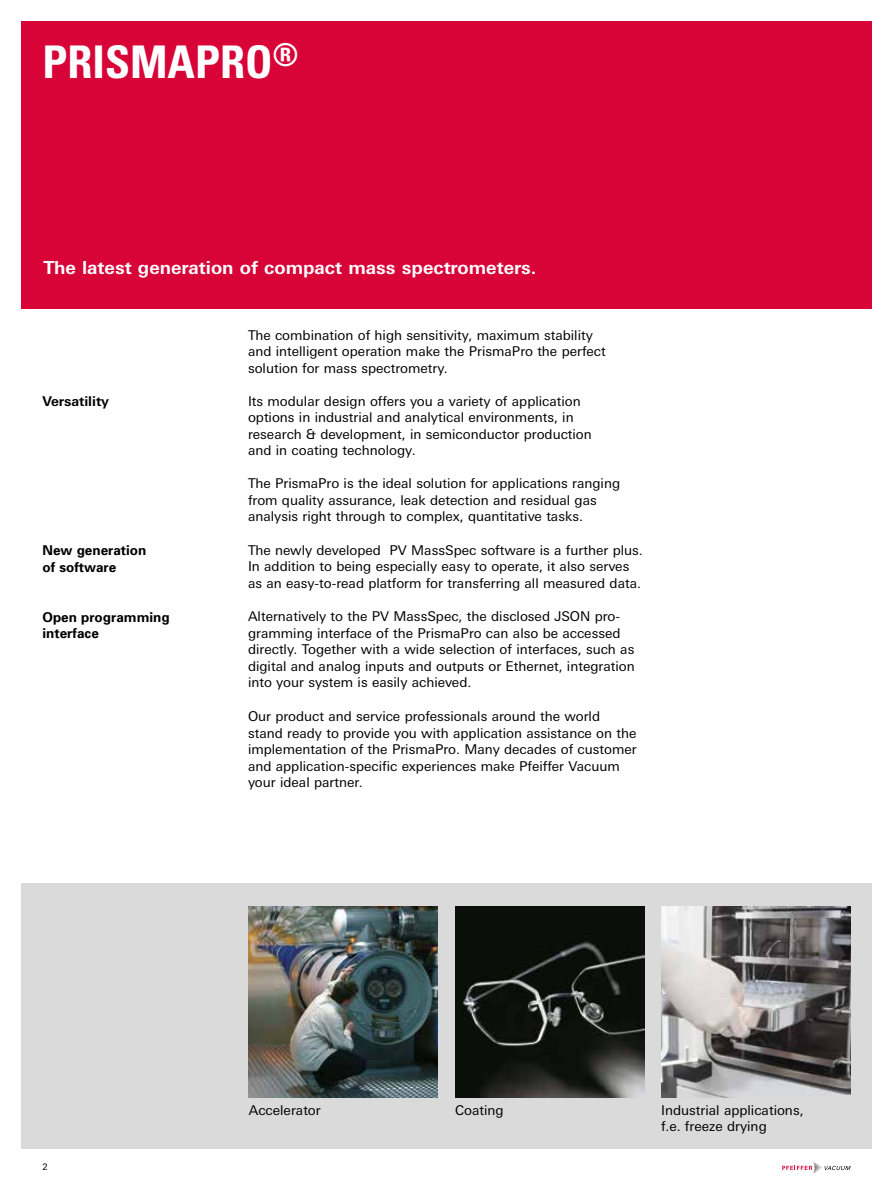
<style>
.page{position:relative;width:893px;height:1191px;background:#fff}
.page>*{position:absolute;margin:0;border:0;box-sizing:border-box;transform-origin:0 0}
.t1{font:700 condensed 45px "Univers";color:#fff}
.t2{font:700 18px "Univers Next W1 G";color:#fff}
.t3{font:13.5px/16.5px "Univers Next W1 G";color:#000}
.t4{font:700 13.5px/16.5px "Univers";color:#000}
.t5{font:700 13.5px "Univers Next W1 G";color:#000}
.t6{font:9px "Univers Next W1 G";color:#000}
</style>
<div class="page">
<div style="left:21px;top:21px;width:851px;height:287px;background:#d80337"></div>
<div style="left:21px;top:882px;width:851px;height:266px;background:#dadada"></div>
<img style="left:249px;top:906px;width:189px;height:191px">
<img style="left:455px;top:906px;width:189px;height:191px">
<img style="left:661px;top:906px;width:189px;height:191px">
<svg style="left:782px;top:1161px;width:68px;height:12px"></svg>
<h1 class="t1" style="left:43px;top:35px;width:258px">PRISMAPRO<sup>®</sup></h1>
<h2 class="t2" style="left:43px;top:256px;width:495px">The latest generation of compact mass spectrometers.</h2>
<p class="t3" style="left:248px;top:327px;width:359px">The combination of high sensitivity, maximum stability and intelligent operation make the PrismaPro the perfect solution for mass spectrometry.</p>
<p class="t5" style="left:43px;top:393px;width:68px">Versatility</p>
<p class="t3" style="left:248px;top:393px;width:345px">Its modular design offers you a variety of application options in industrial and analytical environments, in research &amp; development, in semiconductor production and in coating technology.</p>
<p class="t3" style="left:248px;top:475px;width:374px">The PrismaPro is the ideal solution for applications ranging from quality assurance, leak detection and residual gas analysis right through to complex, quantitative tasks.</p>
<p class="t4" style="left:43px;top:542px;width:105px">New generation of software</p>
<p class="t3" style="left:248px;top:542px;width:396px">The newly developed PV MassSpec software is a further plus.<br>In addition to being especially easy to operate, it also serves as an easy-to-read platform for transferring all measured data.</p>
<p class="t4" style="left:43px;top:609px;width:129px">Open programming interface</p>
<p class="t3" style="left:248px;top:608px;width:388px">Alternatively to the PV MassSpec, the disclosed JSON pro&shy;gramming interface of the PrismaPro can also be accessed directly. Together with a wide selection of interfaces, such as digital and analog inputs and outputs or Ethernet, integration into your system is easily achieved.</p>
<p class="t3" style="left:248px;top:708px;width:390px">Our product and service professionals around the world stand ready to provide you with application assistance on the implementation of the PrismaPro. Many decades of customer and application-specific experiences make Pfeiffer Vacuum your ideal partner.</p>
<p class="t6" style="left:43px;top:1161px;width:7px">2</p>
<p class="t3" style="left:249px;top:1102px;width:74px">Accelerator</p>
<p class="t3" style="left:455px;top:1102px;width:50px">Coating</p>
<p class="t3" style="left:661px;top:1102px;width:144px">Industrial applications, f.e. freeze drying</p>
</div>
